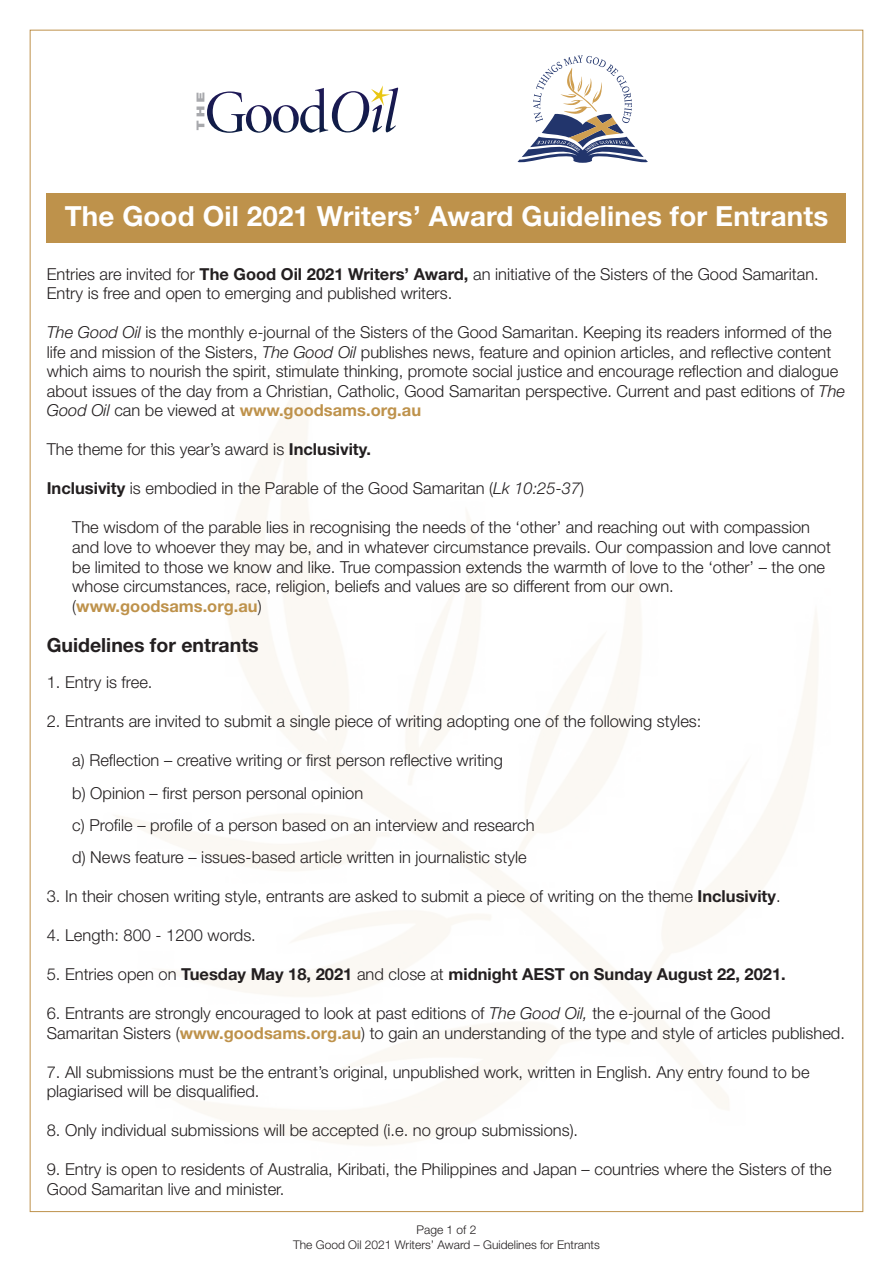
<style>
.page{position:relative;width:893px;height:1263px;background:#fff}
.page>*{position:absolute;margin:0;border:0;box-sizing:border-box;transform-origin:0 0}
.t1{font:700 27.75px "Helvetica Neue LT Std";letter-spacing:.005em;color:#fff}
.Header_A{font:700 19.5px "Helvetica Neue LT Std";color:#231f20}
.TEXT{font:300 16.5px/19.5px "Helvetica Neue LT Std";color:#231f20}
.TEXT-2{font:700 16.5px "Helvetica Neue LT Std";color:#231f20}
.TEXT-3{font:300 12px/15px "Helvetica Neue LT Std";color:#231f20;text-align:center}
.s1{font-weight:700}
.s2{font-style:italic}
.s3{font-weight:700;color:#be924b}
.s4{font-weight:300}
</style>
<div class="page">
<svg style="left:197px;top:85px;width:201px;height:48px"></svg>
<svg style="left:517px;top:55px;width:131px;height:108px"></svg>
<div style="left:47px;top:193px;width:799px;height:50px;background:#be924b"></div>
<p class="t1" style="left:65px;top:199px;width:765px">The Good Oil 2021 Writers’ Award Guidelines for Entrants</p>
<p class="TEXT" style="left:47px;top:264px;width:773px">Entries are invited for <span class="s1">The Good Oil 2021 Writers’ Award,</span> an initiative of the Sisters of the Good Samaritan.<br>Entry is free and open to emerging and published writers.</p>
<p class="TEXT" style="left:47px;top:322px;width:800px"><span class="s2">The Good Oil</span> is the monthly e-journal of the Sisters of the Good Samaritan. Keeping its readers informed of the life and mission of the Sisters, <span class="s2">The Good Oil</span> publishes news, feature and opinion articles, and reflective content which aims to nourish the spirit, stimulate thinking, promote social justice and encourage reflection and dialogue about issues of the day from a Christian, Catholic, Good Samaritan perspective. Current and past editions of <span class="s2">The Good Oil</span> can be viewed at <span class="s3">www.goodsams.org.au</span></p>
<p class="TEXT" style="left:47px;top:439px;width:326px">The theme for this year’s award is <span class="s1">Inclusivity.</span></p>
<p class="TEXT" style="left:47px;top:478px;width:539px"><span class="s1">Inclusivity</span> is embodied in the Parable of the Good Samaritan (<span class="s2">Lk 10:25-37</span>)</p>
<p class="TEXT" style="left:72px;top:517px;width:760px">The wisdom of the parable lies in recognising the needs of the ‘other’ and reaching out with compassion and love to whoever they may be, and in whatever circumstance prevails. Our compassion and love cannot be limited to those we know and like. True compassion extends the warmth of love to the ‘other’ – the one whose circumstances, race, religion, beliefs and values are so different from our own. (<span class="s3">www.goodsams.org.au</span>)</p>
<p class="Header_A" style="left:47px;top:633px;width:213px">Guidelines for entrants</p>
<p class="TEXT" style="left:47px;top:672px;width:107px">1. Entry is free.</p>
<p class="TEXT" style="left:47px;top:711px;width:656px">2. Entrants are invited to submit a single piece of writing adopting one of the following styles:</p>
<p class="TEXT" style="left:72px;top:750px;width:432px">a) Reflection – creative writing or first person reflective writing</p>
<p class="TEXT" style="left:72px;top:782px;width:292px">b) Opinion – first person personal opinion</p>
<p class="TEXT" style="left:72px;top:815px;width:464px">c) Profile – profile of a person based on an interview and research</p>
<p class="TEXT" style="left:72px;top:847px;width:456px">d) News feature – issues-based article written in journalistic style</p>
<p class="TEXT" style="left:47px;top:886px;width:735px">3. In their chosen writing style, entrants are asked to submit a piece of writing on the theme <span class="s1">Inclusivity</span>.</p>
<p class="TEXT" style="left:47px;top:925px;width:211px">4. Length: 800 - 1200 words.</p>
<p class="TEXT-2" style="left:47px;top:964px;width:741px"><span class="s4">5. Entries open on</span> Tuesday May 18, 2021 <span class="s4">and close at</span> midnight AEST on Sunday August 22, 2021.</p>
<p class="TEXT" style="left:47px;top:1003px;width:800px">6. Entrants are strongly encouraged to look at past editions of <span class="s2">The Good Oil,</span> the e-journal of the Good<br>Samaritan Sisters (<span class="s3">www.goodsams.org.au</span>) to gain an understanding of the type and style of articles published.</p>
<p class="TEXT" style="left:47px;top:1062px;width:764px">7. All submissions must be the entrant’s original, unpublished work, written in English. Any entry found to be plagiarised will be disqualified.</p>
<p class="TEXT" style="left:47px;top:1120px;width:533px">8. Only individual submissions will be accepted (i.e. no group submissions).</p>
<p class="TEXT" style="left:47px;top:1159px;width:786px">9. Entry is open to residents of Australia, Kiribati, the Philippines and Japan – countries where the Sisters of the<br>Good Samaritan live and minister.</p>
<p class="TEXT-3" style="left:293px;top:1222px;width:308px">Page 1 of 2<br>The Good Oil 2021 Writers’ Award – Guidelines for Entrants</p>
</div>
